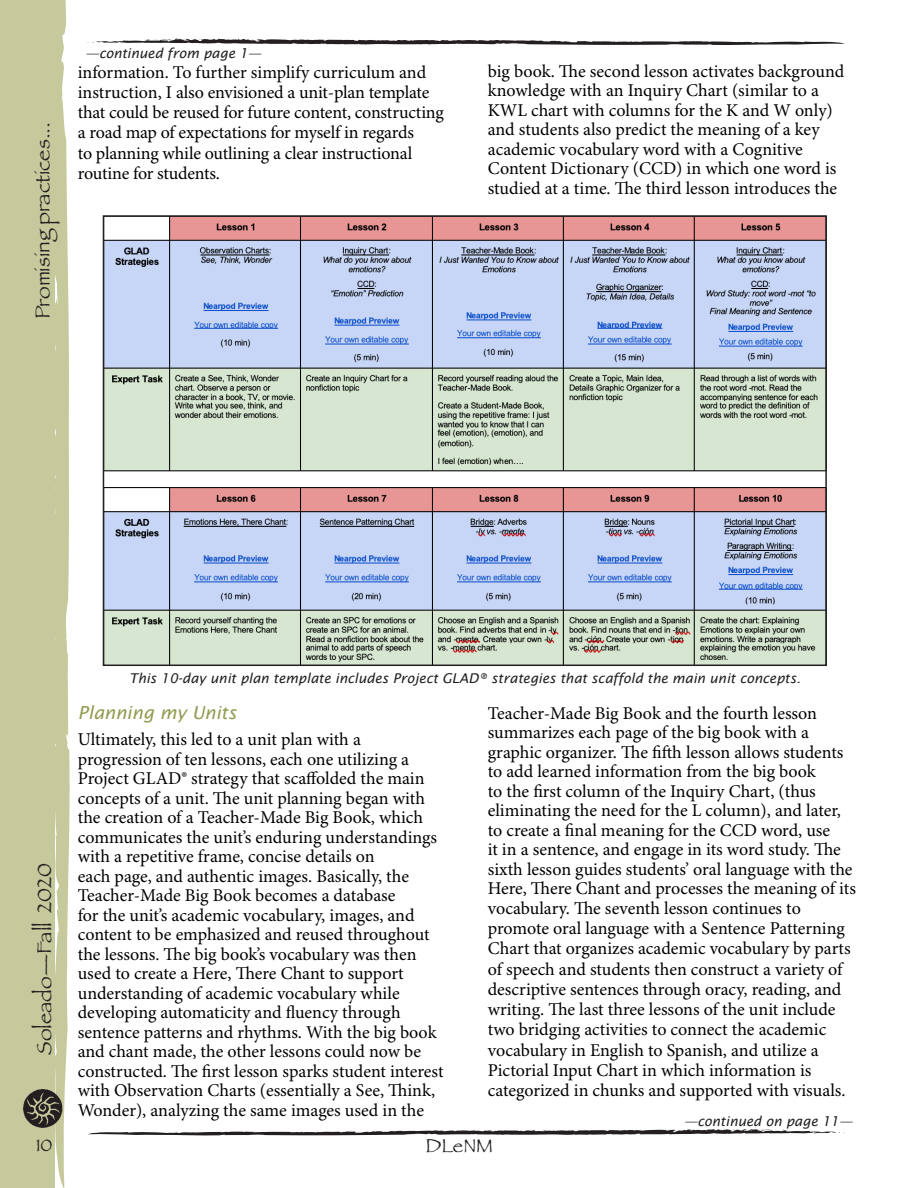
<style>
.page{position:relative;width:918px;height:1188px;background:#fff}
.page>*{position:absolute;margin:0;border:0;box-sizing:border-box;transform-origin:0 0}
.t1{font:21px "Papyrus";color:#231f20}
.t2{font:19.5px "Papyrus";color:#231f20}
.Body{font:18px/19.5px "Minion Pro";color:#000}
.Body-2{font:italic 18px "Lucida Sans";color:#939b50}
.t3{font:18px "Papyrus";color:#231f20}
.t4{font:italic 13.5px "Lucida Sans";color:#231f20}
</style>
<div class="page">
<div style="left:0;top:0;width:70px;height:1188px;background:#c5c99c"></div>
<svg style="left:23px;top:1089px;width:39px;height:39px;background:#5f5e4e"></svg>
<svg style="left:88px;top:1129px;width:757px;height:7px"></svg>
<svg style="left:87px;top:39px;width:758px;height:6px"></svg>
<img style="left:106px;top:218px;width:718px;height:445px">
<div style="left:103px;top:215px;width:724px;height:451px;border:2px solid #231f20"></div>
<p class="t1" style="left:30px;top:319px;width:199px;rotate:-90deg">Promising practices...</p>
<p class="t4" style="left:86px;top:45px;width:177px">—continued from page 1—</p>
<p class="Body" style="left:78px;top:63px;width:368px;line-height:20.2px">information. To further simplify curriculum and instruction, I also envisioned a unit-plan template that could be reused for future content, constructing a road map of expectations for myself in regards<br>to planning while outlining a clear instructional routine for students.</p>
<p class="Body" style="left:488px;top:62px;width:358px">big book. The second lesson activates background knowledge with an Inquiry Chart (similar to a KWL chart with columns for the K and W only) and students also predict the meaning of a key academic vocabulary word with a Cognitive Content Dictionary (CCD) in which one word is studied at a time. The third lesson introduces the</p>
<p class="t1" style="left:32px;top:1055px;width:193px;rotate:-90deg">Soleado—Fall 2020</p>
<p class="t3" style="left:36px;top:1134px;width:18px">10</p>
<p class="t4" style="left:129px;top:671px;width:673px">This 10-day unit plan template includes Project GLAD® strategies that scaffold the main unit concepts.</p>
<p class="Body-2" style="left:78px;top:702px;width:160px">Planning my Units</p>
<p class="Body" style="left:78px;top:730px;width:367px">Ultimately, this led to a unit plan with a progression of ten lessons, each one utilizing a Project GLAD® strategy that scaffolded the main concepts of a unit. The unit planning began with the creation of a Teacher-Made Big Book, which communicates the unit’s enduring understandings with a repetitive frame, concise details on<br>each page, and authentic images. Basically, the Teacher-Made Big Book becomes a database<br>for the unit’s academic vocabulary, images, and content to be emphasized and reused throughout the lessons. The big book’s vocabulary was then used to create a Here, There Chant to support understanding of academic vocabulary while developing automaticity and fluency through sentence patterns and rhythms. With the big book and chant made, the other lessons could now be constructed. The first lesson sparks student interest with Observation Charts (essentially a See, Think, Wonder), analyzing the same images used in the</p>
<p class="Body" style="left:488px;top:704px;width:370px">Teacher-Made Big Book and the fourth lesson summarizes each page of the big book with a graphic organizer. The fifth lesson allows students to add learned information from the big book<br>to the first column of the Inquiry Chart, (thus eliminating the need for the L column), and later, to create a final meaning for the CCD word, use<br>it in a sentence, and engage in its word study. The sixth lesson guides students’ oral language with the Here, There Chant and processes the meaning of its</p>
<p class="Body" style="left:488px;top:899px;width:364px;line-height:20.2px">vocabulary. The seventh lesson continues to promote oral language with a Sentence Patterning Chart that organizes academic vocabulary by parts of speech and students then construct a variety of descriptive sentences through oracy, reading, and writing. The last three lessons of the unit include two bridging activities to connect the academic vocabulary in English to Spanish, and utilize a Pictorial Input Chart in which information is categorized in chunks and supported with visuals.</p>
<p class="t4" style="left:684px;top:1114px;width:170px">—continued on page 11—</p>
<p class="t2" style="left:425px;top:1134px;width:69px">DLeNM</p>
</div>
